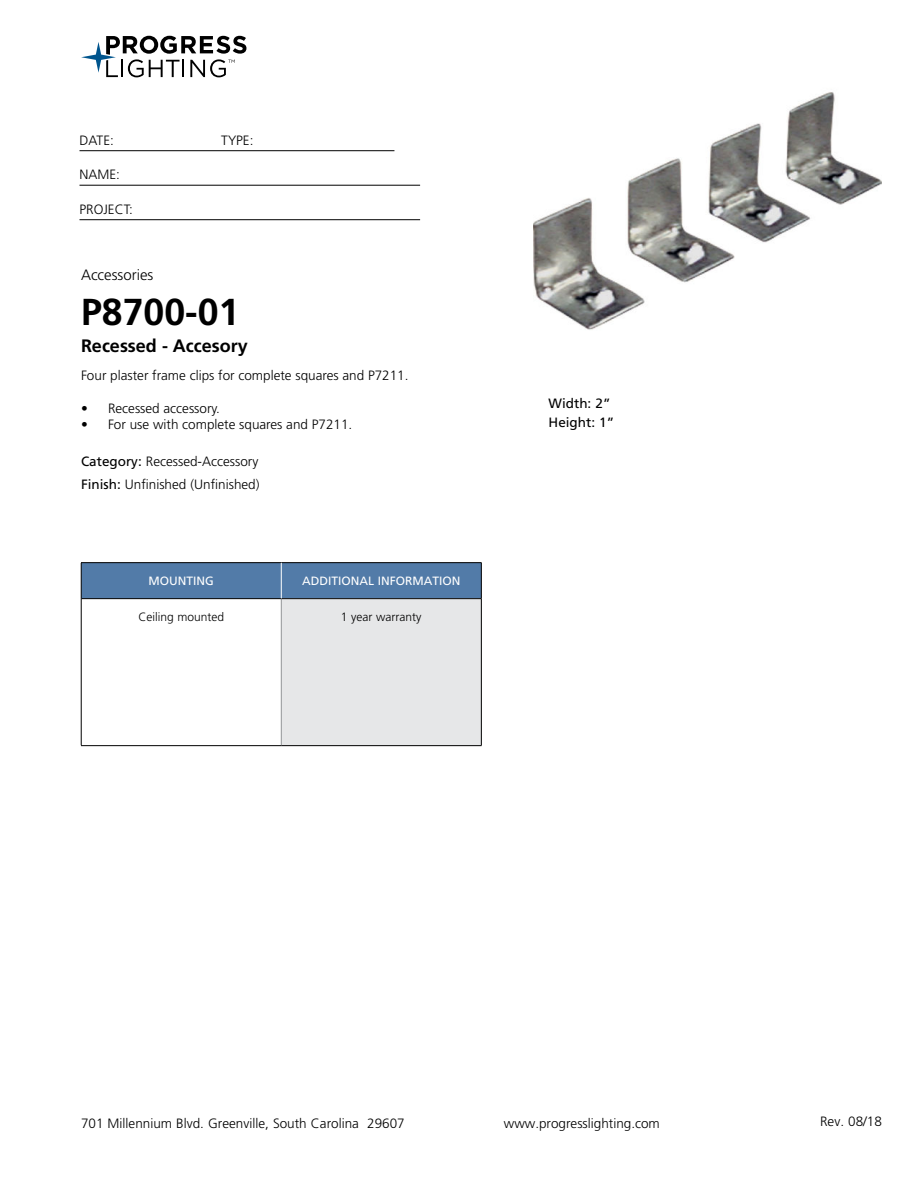
<style>
.page{position:relative;width:918px;height:1188px;background:#fff}
.page>*{position:absolute;margin:0;border:0;box-sizing:border-box;transform-origin:0 0}
.t1{font:700 37.5px "Frutiger LT Std";color:#000}
.t2{font:700 18px "Frutiger LT Std";color:#000}
.t3{font:300 15px "Frutiger LT Std";color:#000}
.t4{font:300 13.5px/22.5px "Frutiger LT Std";color:#000}
.t5{font:13.5px/19.5px "Frutiger LT Std";color:#000}
.t6{font:12px "Frutiger LT Std";color:#fff}
.t7{font:300 12px "Frutiger LT Std";color:#000}
.s1{font-weight:400}
</style>
<div class="page">
<svg style="left:81px;top:36px;width:165px;height:41px"></svg>
<hr style="left:80px;top:150px;width:314px;height:1px;background:#000">
<hr style="left:80px;top:185px;width:340px;height:1px;background:#000">
<hr style="left:80px;top:219px;width:340px;height:1px;background:#000">
<div style="left:82px;top:563px;width:399px;height:35px;background:#527ba8"></div>
<div style="left:281px;top:599px;width:200px;height:147px;background:#e6e7e8"></div>
<hr style="left:281px;top:599px;width:1px;height:146px;background:#939598">
<hr style="left:81px;top:598px;width:200px;height:1px;background:#000">
<hr style="left:281px;top:598px;width:200px;height:1px;background:#000">
<hr style="left:81px;top:745px;width:200px;height:1px;background:#000">
<hr style="left:281px;top:745px;width:201px;height:1px;background:#000">
<hr style="left:81px;top:562px;width:200px;height:1px;background:#000">
<hr style="left:81px;top:563px;width:1px;height:36px;background:#000">
<hr style="left:281px;top:562px;width:201px;height:1px;background:#000">
<hr style="left:481px;top:563px;width:1px;height:36px;background:#000">
<hr style="left:81px;top:599px;width:1px;height:146px;background:#000">
<hr style="left:481px;top:599px;width:1px;height:146px;background:#000">
<hr style="left:281px;top:563px;width:1px;height:35px;background:#fff">
<img style="left:533px;top:92px;width:349px;height:238px">
<p class="t4" style="left:80px;top:130px;width:36px">DATE:</p>
<p class="t4" style="left:221px;top:130px;width:34px">TYPE:</p>
<p class="t4" style="left:80px;top:165px;width:42px">NAME:</p>
<p class="t4" style="left:80px;top:199px;width:55px">PROJECT:</p>
<p class="t3" style="left:81px;top:269px;width:74px">Accessories</p>
<h1 class="t1" style="left:81px;top:297px;width:160px">P8700-01</h1>
<h2 class="t2" style="left:81px;top:339px;width:168px">Recessed - Accesory</h2>
<p class="t4" style="left:81px;top:365px;width:329px">Four plaster frame clips for complete squares and P7211.</p>
<p class="t4" style="left:81px;top:398px;width:141px">• Recessed accessory.</p>
<p class="t4" style="left:81px;top:414px;width:273px">• For use with complete squares and P7211.</p>
<p class="t4" style="left:81px;top:451px;width:180px"><span class="s1">Category:</span> Recessed-Accessory<br><span class="s1">Finish:</span> Unfinished (Unfinished)</p>
<p class="t6" style="left:149px;top:576px;width:67px">MOUNTING</p>
<p class="t6" style="left:302px;top:576px;width:160px">ADDITIONAL INFORMATION</p>
<p class="t7" style="left:138px;top:612px;width:87px">Ceiling mounted</p>
<p class="t7" style="left:341px;top:612px;width:82px">1 year warranty</p>
<p class="t5" style="left:549px;top:394px;width:67px">Width: 2”<br>Height: 1”</p>
<p class="t4" style="left:81px;top:1113px;width:325px">701 Millennium Blvd. Greenville, South Carolina 29607</p>
<p class="t4" style="left:504px;top:1113px;width:158px">www.progresslighting.com</p>
<p class="t4" style="left:820px;top:1111px;width:63px">Rev. 08/18</p>
</div>
